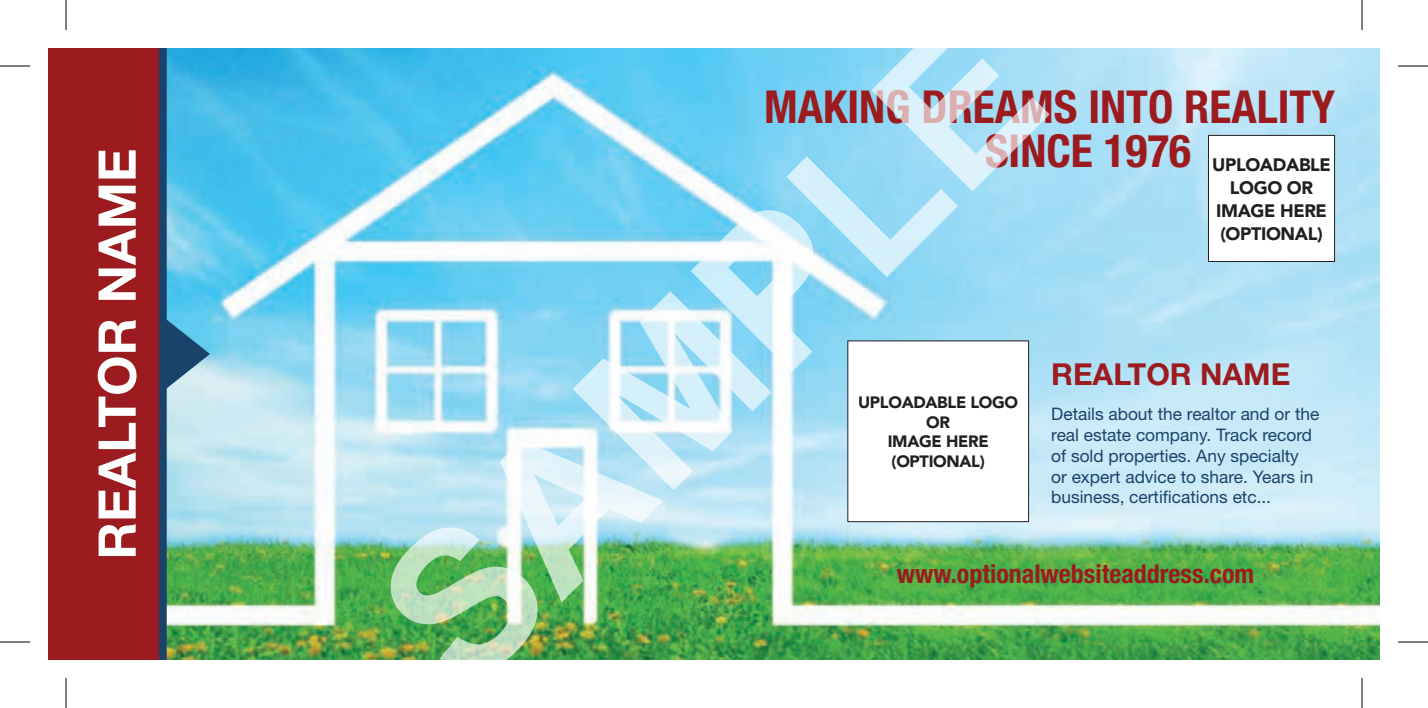
<style>
.page{position:relative;width:1428px;height:708px;background:#fff}
.page>*{position:absolute;margin:0;border:0;box-sizing:border-box;transform-origin:0 0}
.t1{font:700 200px "Arial";color:rgb(255 255 255/.65)}
.t2{font:700 52px "Helvetica Neue LT Std";color:#fff}
.t3{font:700 condensed 45.4px/44.6px "Helvetica Neue LT Std";color:#9b1b1e}
.t4{font:700 30.2px "Helvetica Neue LT Std";color:#9b1b1e}
.t5{font:700 condensed 26px "Helvetica Neue LT Std";color:#9b1b1e}
.t6{font:900 18px/22.8px "Avenir LT Std";letter-spacing:-.02em;color:#231f20;text-align:center}
.t7{font:17.2px/20.8px "Helvetica Neue LT Std";color:#1a436b}
.t8{font:900 16.4px/19.6px "Avenir LT Std";letter-spacing:-.02em;color:#231f20;text-align:center}
</style>
<div class="page">
<img style="left:167px;top:48px;width:1213px;height:612px">
<div style="left:48px;top:48px;width:117px;height:612px;background:#9b1b1e"></div>
<div style="left:159px;top:48px;width:8px;height:612px;background:#1a436b"></div>
<svg style="left:166px;top:313px;width:44px;height:82px;background:#6299b7"></svg>
<div style="left:1208px;top:135px;width:127px;height:127px;background:#fff"></div>
<div style="left:1208px;top:135px;width:127px;height:127px;border:1px solid #231f20"></div>
<div style="left:848px;top:341px;width:181px;height:181px;background:#fff"></div>
<div style="left:847px;top:341px;width:182px;height:181px;border:1px solid #231f20"></div>
<hr style="left:0;top:66px;width:30px;height:1px;background:#000">
<hr style="left:1398px;top:66px;width:30px;height:1px;background:#000">
<hr style="left:0;top:642px;width:30px;height:1px;background:#000">
<hr style="left:1398px;top:642px;width:30px;height:1px;background:#000">
<hr style="left:66px;top:0;width:1px;height:30px;background:#000">
<hr style="left:66px;top:678px;width:1px;height:30px;background:#000">
<hr style="left:1362px;top:0;width:1px;height:30px;background:#000">
<hr style="left:1362px;top:678px;width:1px;height:30px;background:#000">
<h2 class="t2" style="left:85px;top:560px;width:413px;rotate:-90deg">REALTOR NAME</h2>
<h1 class="t1" style="left:325px;top:554px;width:835px;rotate:-45deg">SAMPLE</h1>
<h3 class="t3" style="left:985px;top:84px;width:351px;text-indent:-221px">MAKING DREAMS INTO REALITY<br>SINCE 1976</h3>
<p class="t6" style="left:1212px;top:153px;width:120px">UPLOADABLE<br>LOGO OR<br>IMAGE HERE (OPTIONAL)</p>
<h3 class="t4" style="left:1051px;top:356px;width:241px">REALTOR NAME</h3>
<p class="t8" style="left:858px;top:392px;width:162px">UPLOADABLE LOGO<br>OR<br>IMAGE HERE (OPTIONAL)</p>
<p class="t7" style="left:1051px;top:404px;width:270px">Details about the realtor and or the real estate company. Track record of sold properties. Any specialty<br>or expert advice to share. Years in business, certifications etc...</p>
<h3 class="t5" style="left:897px;top:558px;width:359px">www.optionalwebsiteaddress.com</h3>
</div>
